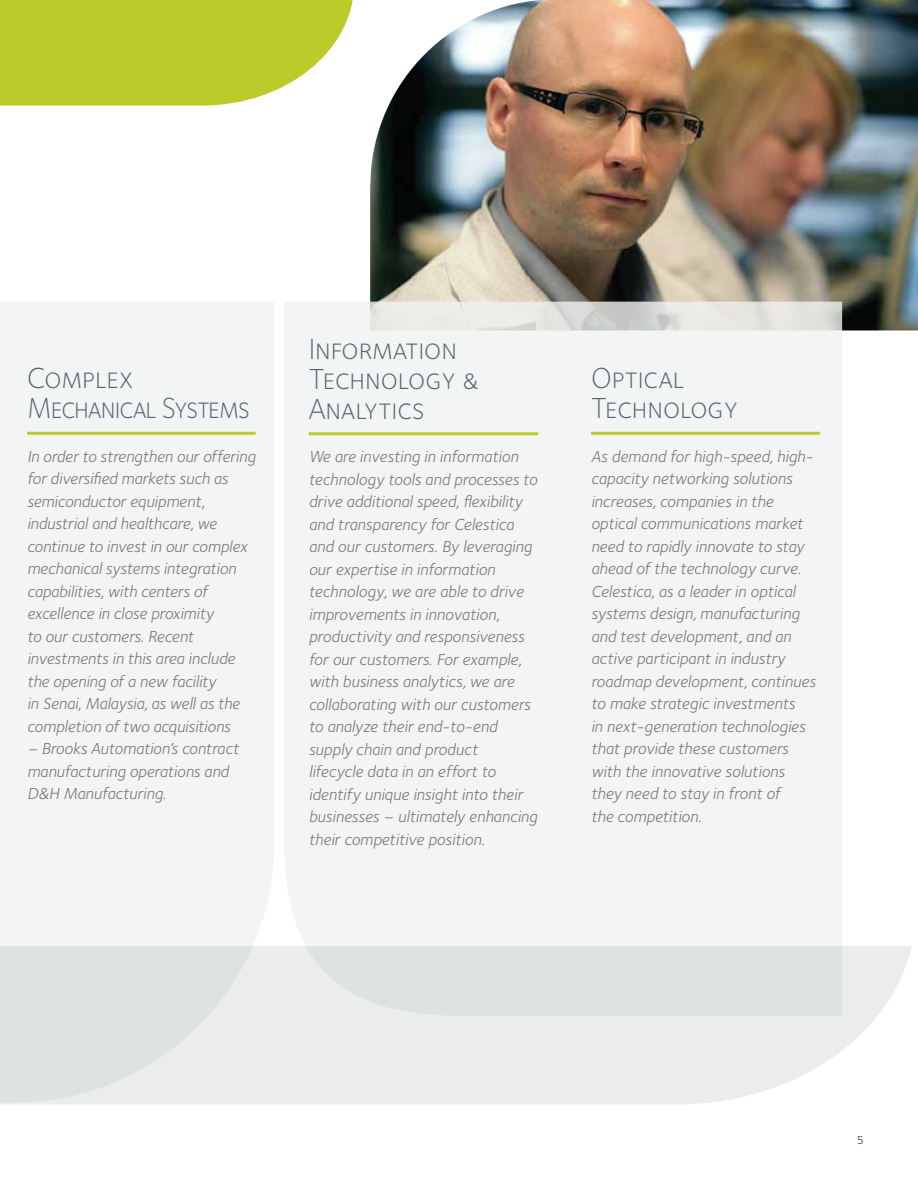
<style>
.page{position:relative;width:918px;height:1188px;background:#fff}
.page>*{position:absolute;margin:0;border:0;box-sizing:border-box;transform-origin:0 0}
.t1{font:30px/30px "Foundry Sterling Light Expert";color:#536670}
.t2{font:30px/30px "Foundry Sterling Light Expert";letter-spacing:-.03em;color:#536670}
.t3{font:italic 16.5px/22.5px "Foundry Sterling";color:#77787b}
.t4{font:12px "Foundry Sterling";color:#414042}
</style>
<div class="page">
<img style="left:370px;top:0;width:548px;height:330px">
<div style="left:0;top:302px;width:274px;height:645px;background:#f3f4f4"></div>
<div style="left:284px;top:302px;width:558px;height:645px;background:#f3f4f4"></div>
<svg style="left:0;top:947px;width:911px;height:157px;background:#e7e8e9"></svg>
<svg style="left:0;top:0;width:353px;height:106px;background:#c4d040"></svg>
<hr style="left:27px;top:432px;width:229px;height:3px;background:#bdcb2a">
<hr style="left:309px;top:432px;width:229px;height:3px;background:#bdcb2a">
<hr style="left:591px;top:432px;width:229px;height:3px;background:#bdcb2a">
<h1 class="t2" style="left:27px;top:363px;width:225px">Complex<br>Mechanical Systems</h1>
<p class="t3" style="left:27px;top:445px;width:230px">In order to strengthen our offering for diversified markets such as semiconductor equipment, industrial and healthcare, we continue to invest in our complex mechanical systems integration capabilities, with centers of excellence in close proximity<br>to our customers. Recent investments in this area include the opening of a new facility<br>in Senai, Malaysia, as well as the completion of two acquisitions</p>
<p class="t3" style="left:27px;top:737px;width:213px">– Brooks Automation’s contract manufacturing operations and<br>D&amp;H Manufacturing.</p>
<h1 class="t1" style="left:309px;top:334px;width:172px">Information<br>Technology &amp;<br>Analytics</h1>
<p class="t3" style="left:309px;top:445px;width:230px">We are investing in information technology tools and processes to drive additional speed, flexibility and transparency for Celestica and our customers. By leveraging our expertise in information technology, we are able to drive improvements in innovation, productivity and responsiveness for our customers. For example, with business analytics, we are collaborating with our customers to analyze their end-to-end supply chain and product<br>lifecycle data in an effort to identify unique insight into their businesses – ultimately enhancing their competitive position.</p>
<h1 class="t1" style="left:591px;top:363px;width:148px">Optical<br>Technology</h1>
<p class="t3" style="left:591px;top:445px;width:226px">As demand for high-speed, high&shy;capacity networking solutions increases, companies in the optical communications market need to rapidly innovate to stay ahead of the technology curve.<br>Celestica, as a leader in optical systems design, manufacturing and test development, and an active participant in industry roadmap development, continues to make strategic investments<br>in next-generation technologies that provide these customers with the innovative solutions they need to stay in front of<br>the competition.</p>
<p class="t4" style="left:857px;top:1133px;width:9px">5</p>
</div>
